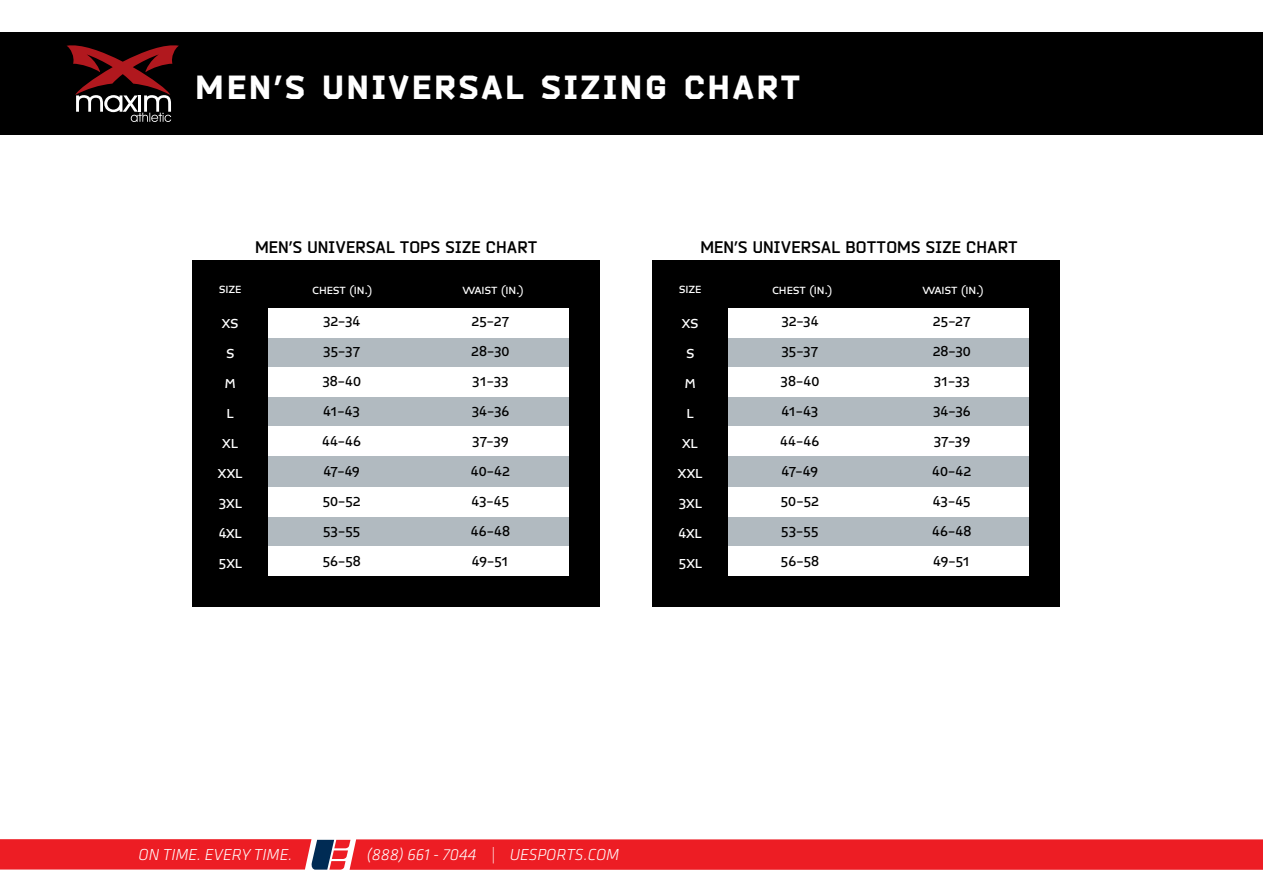
<style>
.page{position:relative;width:1263px;height:893px;background:#fff}
.page>*{position:absolute;margin:0;border:0;box-sizing:border-box;transform-origin:0 0}
.t1{font:900 33px "Bender";letter-spacing:.1em;color:#fff}
.t2{font:700 16.5px "Bender";letter-spacing:.025em;color:#000}
.t3{font:italic 300 16.5px "Klavika";color:#fff}
.t4{font:500 15px/30px "Midiet Sans";letter-spacing:-.02em;color:#000;text-align:justify}
.t5{font:500 15px/30px "Midiet Sans";letter-spacing:.01em;color:#fff;text-align:center}
.t6{font:500 12px "Midiet Sans";letter-spacing:-.005em;color:#fff}
</style>
<div class="page">
<div style="left:192px;top:260px;width:408px;height:347px;background:#000"></div>
<div style="left:268px;top:308px;width:300px;height:238px;background:#b1bac0"></div>
<div style="left:268px;top:487px;width:300px;height:29px;background:#fff"></div>
<div style="left:0;top:32px;width:1263px;height:103px;background:#000"></div>
<svg style="left:67px;top:45px;width:112px;height:77px"></svg>
<div style="left:268px;top:367px;width:300px;height:30px;background:#fff"></div>
<div style="left:268px;top:427px;width:300px;height:29px;background:#fff"></div>
<div style="left:268px;top:308px;width:300px;height:29px;background:#fff"></div>
<div style="left:268px;top:546px;width:300px;height:29px;background:#fff"></div>
<div style="left:652px;top:260px;width:407px;height:347px;background:#000"></div>
<div style="left:728px;top:308px;width:300px;height:238px;background:#b1bac0"></div>
<div style="left:728px;top:487px;width:300px;height:29px;background:#fff"></div>
<div style="left:728px;top:367px;width:300px;height:30px;background:#fff"></div>
<div style="left:728px;top:427px;width:300px;height:29px;background:#fff"></div>
<div style="left:728px;top:308px;width:300px;height:29px;background:#fff"></div>
<div style="left:728px;top:546px;width:300px;height:29px;background:#fff"></div>
<svg style="left:0;top:839px;width:1263px;height:31px;background:#ea242b"></svg>
<h1 class="t1" style="left:196px;top:67px;width:111px">MEN S’</h1>
<h1 class="t1" style="left:322px;top:67px;width:203px">UNIVERSAL</h1>
<h1 class="t1" style="left:541px;top:67px;width:127px">SIZING</h1>
<h1 class="t1" style="left:684px;top:67px;width:117px">CHART</h1>
<p class="t6" style="left:219px;top:283px;width:24px">SIZE</p>
<p class="t5" style="left:218px;top:309px;width:26px">XS<br>S<br>M<br>L<br>XL<br>XXL<br>3XL<br>4XL<br>5XL</p>
<p class="t2" style="left:255px;top:236px;width:284px">MEN S’ UNIVERSAL TOPS SIZE CHART</p>
<p class="t6" style="left:312px;top:284px;width:61px">CHEST (IN ).</p>
<p class="t6" style="left:463px;top:284px;width:63px">WAIST (IN (.</p>
<p class="t4" style="left:322px;top:306px;width:41px">32-34<br>35-37<br>38-40<br>41-43<br>44-46<br>47-49<br>50-52<br>53-55<br>56-58</p>
<p class="t4" style="left:471px;top:306px;width:41px">25-27<br>28-30<br>31-33<br>34-36<br>37-39<br>40-42<br>43-45<br>46-48<br>49-51</p>
<p class="t2" style="left:700px;top:236px;width:318px">MEN S’ UNIVERSAL BOTTOMS SIZE CHART</p>
<p class="t6" style="left:679px;top:283px;width:24px">SIZE</p>
<p class="t5" style="left:678px;top:309px;width:26px">XS<br>S<br>M<br>L<br>XL<br>XXL<br>3XL<br>4XL<br>5XL</p>
<p class="t6" style="left:772px;top:284px;width:61px">CHEST (IN ).</p>
<p class="t6" style="left:923px;top:284px;width:63px">WAIST (IN (.</p>
<p class="t4" style="left:780px;top:306px;width:41px">32-34<br>35-37<br>38-40<br>41-43<br>44-46<br>47-49<br>50-52<br>53-55<br>56-58</p>
<p class="t4" style="left:932px;top:306px;width:41px">25-27<br>28-30<br>31-33<br>34-36<br>37-39<br>40-42<br>43-45<br>46-48<br>49-51</p>
<p class="t3" style="left:139px;top:846px;width:155px">ON TIME. EVERY TIME.</p>
<p class="t3" style="left:367px;top:846px;width:111px">(888) 661 - 7044</p>
<p class="t3" style="left:491px;top:846px;width:6px">|</p>
<p class="t3" style="left:510px;top:846px;width:111px">UESPORTS.COM</p>
</div>
